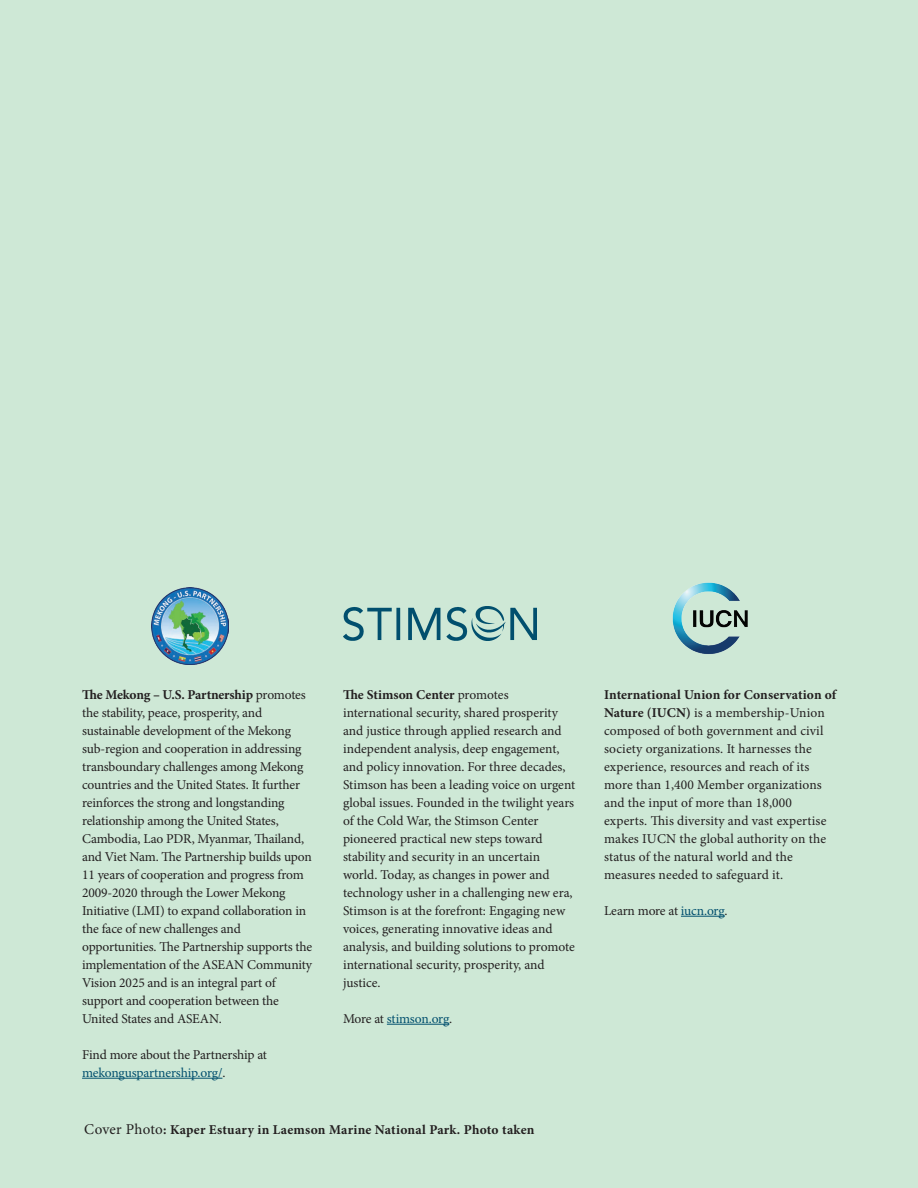
<style>
.page{position:relative;width:918px;height:1188px;background:#cee8d6}
.page>*{position:absolute;margin:0;border:0;box-sizing:border-box;transform-origin:0 0}
.t1{font:13.5px/18px "Minion Pro";letter-spacing:-.005em;color:#231f20}
.t2{font:700 13.5px "Minion Pro";letter-spacing:.02em;color:#231f20}
.t3{font:13.5px "Minion Pro";letter-spacing:-.02em;color:#014f6e}
.s1{font-weight:700}
.s2{color:#014f6e}
.s3{color:#231f20}
.s4{font-weight:400;font-size:15px}
</style>
<div class="page">
<hr style="left:82px;top:1078px;width:140px;height:1px;background:#014f6e">
<hr style="left:387px;top:1024px;width:62px;height:1px;background:#014f6e">
<hr style="left:681px;top:916px;width:44px;height:1px;background:#014f6e">
<img style="left:151px;top:588px;width:77px;height:77px">
<img style="left:672px;top:582px;width:76px;height:72px">
<img style="left:343px;top:607px;width:193px;height:34px">
<p class="t1" style="left:82px;top:686px;width:232px"><span class="s1">The Mekong – U.S. Partnership</span> promotes the stability, peace, prosperity, and sustainable development of the Mekong sub-region and cooperation in addressing transboundary challenges among Mekong countries and the United States. It further reinforces the strong and longstanding relationship among the United States, Cambodia, Lao PDR, Myanmar, Thailand, and Viet Nam. The Partnership builds upon 11 years of cooperation and progress from 2009-2020 through the Lower Mekong Initiative (LMI) to expand collaboration in the face of new challenges and opportunities. The Partnership supports the implementation of the ASEAN Community Vision 2025 and is an integral part of support and cooperation between the United States and ASEAN.</p>
<p class="t1" style="left:82px;top:1046px;width:186px">Find more about the Partnership at <span class="s2">mekonguspartnership.org/</span>.</p>
<p class="t1" style="left:343px;top:686px;width:234px"><span class="s1">The Stimson Center</span> promotes international security, shared prosperity and justice through applied research and independent analysis, deep engagement, and policy innovation. For three decades, Stimson has been a leading voice on urgent global issues. Founded in the twilight years of the Cold War, the Stimson Center pioneered practical new steps toward stability and security in an uncertain world. Today, as changes in power and technology usher in a challenging new era, Stimson is at the forefront: Engaging new voices, generating innovative ideas and analysis, and building solutions to promote international security, prosperity, and justice.</p>
<p class="t3" style="left:343px;top:1009px;width:111px"><span class="s3">More at</span> stimson.org<span class="s3">.</span></p>
<p class="t2" style="left:84px;top:1120px;width:452px"><span class="s4">Cover Photo</span>: Kaper Estuary in Laemson Marine National Park. Photo taken</p>
<p class="t1" style="left:604px;top:686px;width:234px"><span class="s1">International Union for Conservation of Nature (IUCN)</span> is a membership-Union composed of both government and civil society organizations. It harnesses the experience, resources and reach of its more than 1,400 Member organizations and the input of more than 18,000 experts. This diversity and vast expertise makes IUCN the global authority on the status of the natural world and the measures needed to safeguard it.</p>
<p class="t1" style="left:604px;top:902px;width:125px">Learn more at <span class="s2">iucn.org</span>.</p>
</div>
